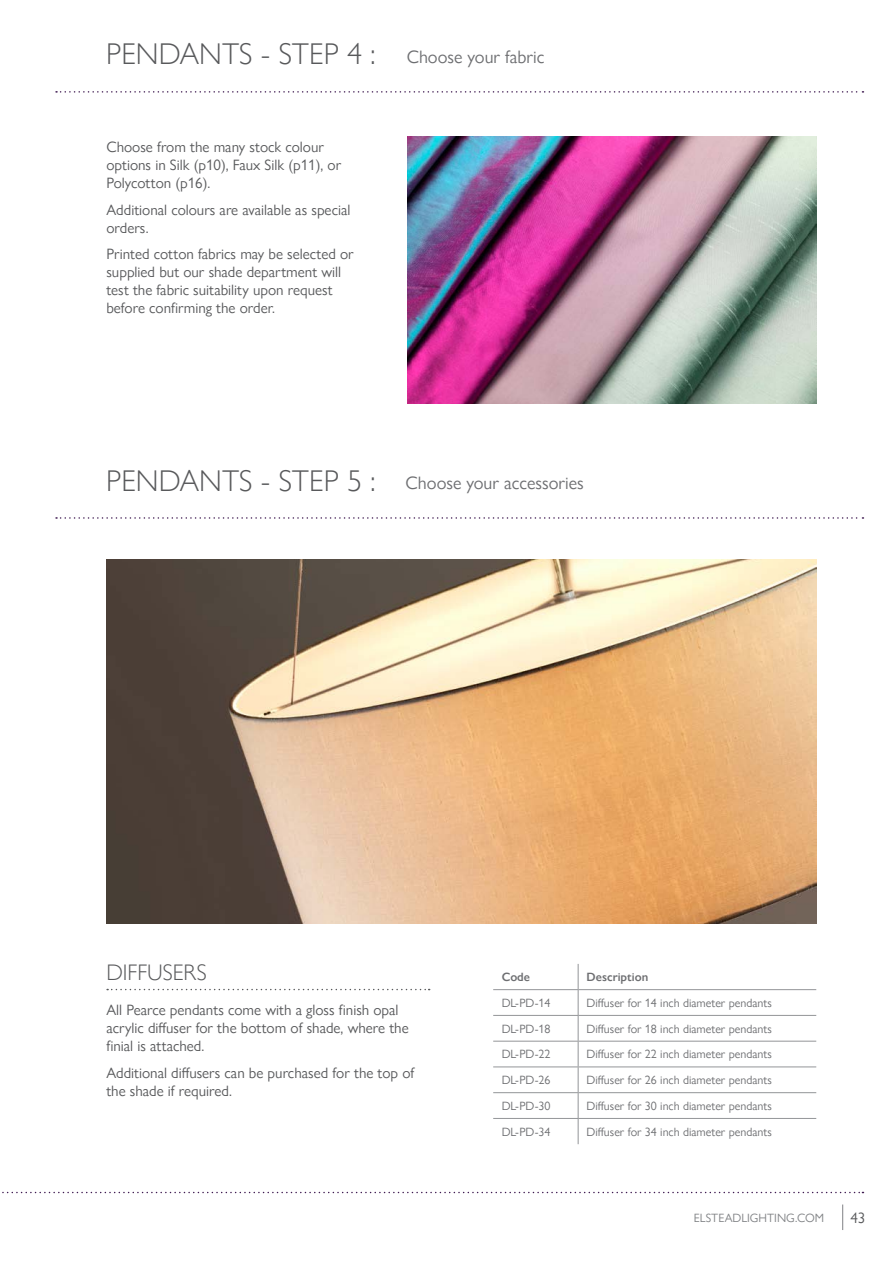
<style>
.page{position:relative;width:893px;height:1263px;background:#fff}
.page>*{position:absolute;margin:0;border:0;box-sizing:border-box;transform-origin:0 0}
.t1{font:300 30px "Gill Sans Nova";color:#58595b}
.t2{font:300 22.5px "Gill Sans Nova";color:#58595b}
.t3{font:18px "Gill Sans Nova";color:#6d6e71}
.t4{font:15px/18px "Gill Sans Nova";color:#58595b}
.t5{font:12px "Gill Sans Nova";color:#6d6e71}
.t6{font:12px "Gill Sans Nova";color:#808285}
.t7{font:600 12px "Gill Sans Nova";color:#6d6e71}
</style>
<div class="page">
<svg style="left:842px;top:1204px;width:1px;height:26px"></svg>
<img style="left:106px;top:559px;width:710px;height:364px">
<svg style="left:107px;top:989px;width:323px;height:1px"></svg>
<svg style="left:56px;top:517px;width:807px;height:2px"></svg>
<svg style="left:2px;top:1192px;width:861px;height:1px"></svg>
<img style="left:407px;top:137px;width:410px;height:267px">
<svg style="left:56px;top:91px;width:807px;height:2px"></svg>
<hr style="left:493px;top:989px;width:85px;height:1px;background:#939598">
<hr style="left:578px;top:989px;width:238px;height:1px;background:#939598">
<hr style="left:493px;top:1015px;width:85px;height:1px;background:#939598">
<hr style="left:578px;top:1015px;width:238px;height:1px;background:#939598">
<hr style="left:493px;top:1041px;width:85px;height:1px;background:#939598">
<hr style="left:578px;top:1041px;width:238px;height:1px;background:#939598">
<hr style="left:493px;top:1066px;width:85px;height:1px;background:#939598">
<hr style="left:578px;top:1066px;width:238px;height:1px;background:#939598">
<hr style="left:493px;top:1092px;width:85px;height:1px;background:#939598">
<hr style="left:578px;top:1092px;width:238px;height:1px;background:#939598">
<hr style="left:493px;top:1118px;width:85px;height:1px;background:#939598">
<hr style="left:578px;top:1118px;width:238px;height:1px;background:#939598">
<svg style="left:578px;top:964px;width:1px;height:180px"></svg>
<h1 class="t1" style="left:106px;top:36px;width:271px">PENDANTS - STEP 4 :</h1>
<p class="t4" style="left:106px;top:138px;width:236px">Choose from the many stock colour options in Silk (p10), Faux Silk (p11), or<br>Polycotton (p16).</p>
<p class="t4" style="left:106px;top:200px;width:246px">Additional colours are available as special orders.</p>
<p class="t4" style="left:106px;top:245px;width:249px">Printed cotton fabrics may be selected or supplied but our shade department will test the fabric suitability upon request before confirming the order.</p>
<p class="t3" style="left:407px;top:45px;width:139px">Choose your fabric</p>
<h1 class="t1" style="left:106px;top:462px;width:271px">PENDANTS - STEP 5 :</h1>
<p class="t3" style="left:406px;top:472px;width:180px">Choose your accessories</p>
<h2 class="t2" style="left:106px;top:959px;width:102px">DIFFUSERS</h2>
<p class="t4" style="left:106px;top:1001px;width:304px">All Pearce pendants come with a gloss finish opal acrylic diffuser for the bottom of shade, where the finial is attached.</p>
<p class="t4" style="left:106px;top:1063px;width:310px">Additional diffusers can be purchased for the top of the shade if required.</p>
<p class="t7" style="left:502px;top:970px;width:30px">Code</p>
<p class="t7" style="left:587px;top:970px;width:63px">Description</p>
<p class="t5" style="left:502px;top:995px;width:50px">DL-PD-14</p>
<p class="t5" style="left:587px;top:995px;width:187px">Diffuser for 14 inch diameter pendants</p>
<p class="t5" style="left:502px;top:1021px;width:50px">DL-PD-18</p>
<p class="t5" style="left:587px;top:1021px;width:187px">Diffuser for 18 inch diameter pendants</p>
<p class="t5" style="left:502px;top:1047px;width:50px">DL-PD-22</p>
<p class="t5" style="left:587px;top:1047px;width:187px">Diffuser for 22 inch diameter pendants</p>
<p class="t5" style="left:502px;top:1073px;width:50px">DL-PD-26</p>
<p class="t5" style="left:587px;top:1073px;width:187px">Diffuser for 26 inch diameter pendants</p>
<p class="t5" style="left:502px;top:1098px;width:50px">DL-PD-30</p>
<p class="t5" style="left:587px;top:1098px;width:187px">Diffuser for 30 inch diameter pendants</p>
<p class="t5" style="left:502px;top:1124px;width:50px">DL-PD-34</p>
<p class="t5" style="left:587px;top:1124px;width:187px">Diffuser for 34 inch diameter pendants</p>
<p class="t6" style="left:694px;top:1210px;width:132px">ELSTEADLIGHTING.COM</p>
<p class="t4" style="left:850px;top:1208px;width:16px">43</p>
</div>
